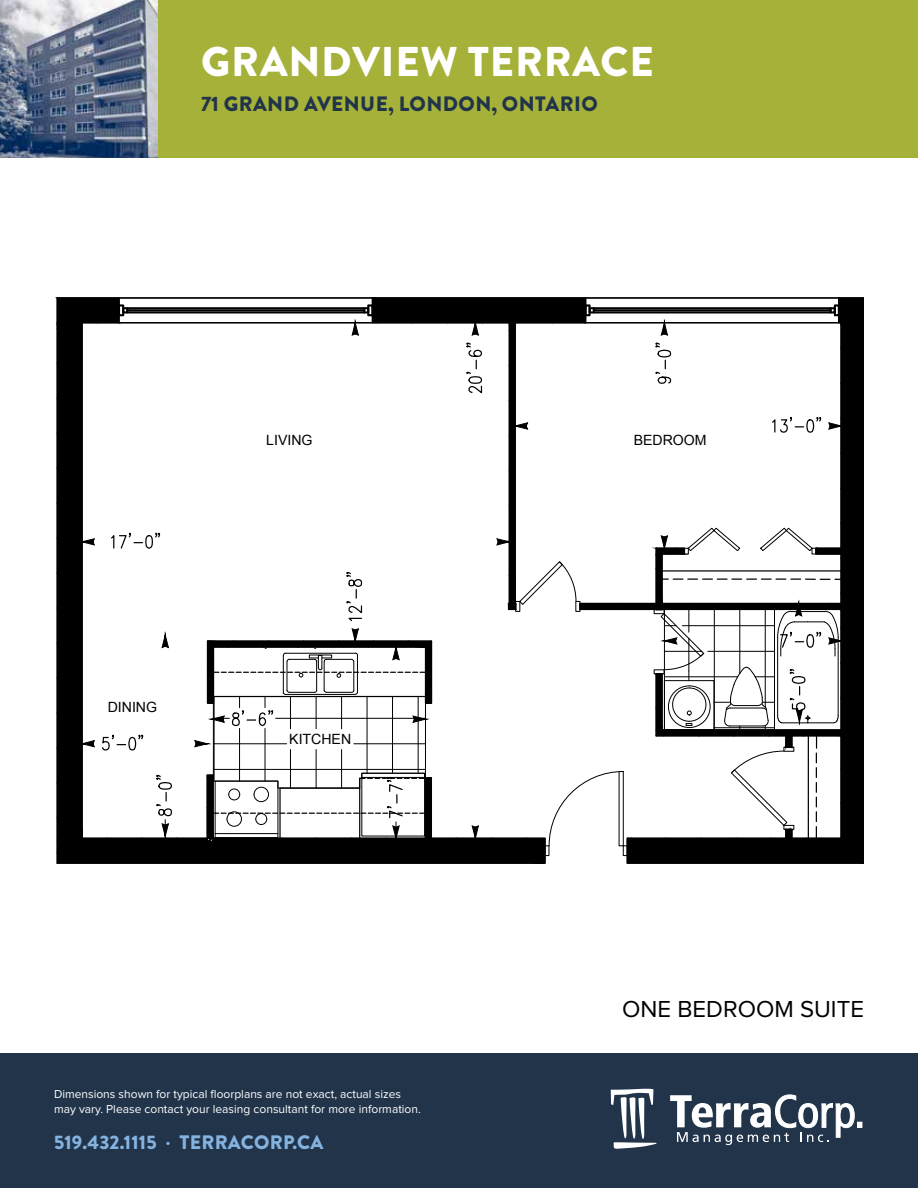
<style>
.page{position:relative;width:918px;height:1188px;background:#fff}
.page>*{position:absolute;margin:0;border:0;box-sizing:border-box;transform-origin:0 0}
.t1{font:900 41.55px "Brandon Grotesque";letter-spacing:.02em;color:#fff}
.t2{font:24px "Proxima Nova";color:#000}
.t3{font:900 20.85px "Brandon Grotesque";letter-spacing:.02em;color:#21344a}
.t4{font:900 19.5px "Brandon Grotesque";letter-spacing:.01em;color:#85b3e0}
.t5{font:14.1px "Arial";color:#000}
.t6{font:12px/15px "Proxima Nova";color:#fff}
</style>
<div class="page">
<div style="left:0;top:0;width:918px;height:158px;background:#a5b138"></div>
<div style="left:0;top:1053px;width:918px;height:135px;background:#21344a"></div>
<svg style="left:670px;top:1094px;width:192px;height:51px"></svg>
<svg style="left:611px;top:1089px;width:46px;height:60px"></svg>
<svg style="left:56px;top:297px;width:808px;height:567px"></svg>
<img style="left:0;top:0;width:158px;height:158px">
<h1 class="t1" style="left:201px;top:32px;width:454px">GRANDVIEW TERRACE</h1>
<h3 class="t3" style="left:201px;top:89px;width:398px">71 GRAND AVENUE, LONDON, ONTARIO</h3>
<p class="t5" style="left:108px;top:697px;width:51px">DINING</p>
<p class="t5" style="left:266px;top:431px;width:48px">LIVING</p>
<p class="t5" style="left:289px;top:730px;width:64px">KITCHEN</p>
<p class="t6" style="left:54px;top:1087px;width:368px">Dimensions shown for typical floorplans are not exact, actual sizes may vary. Please contact your leasing consultant for more information.</p>
<h3 class="t4" style="left:54px;top:1129px;width:271px">519.432.1115 <sup>•</sup> TERRACORP.CA</h3>
<p class="t5" style="left:634px;top:431px;width:74px">BEDROOM</p>
<h2 class="t2" style="left:622px;top:998px;width:243px">ONE BEDROOM SUITE</h2>
</div>
